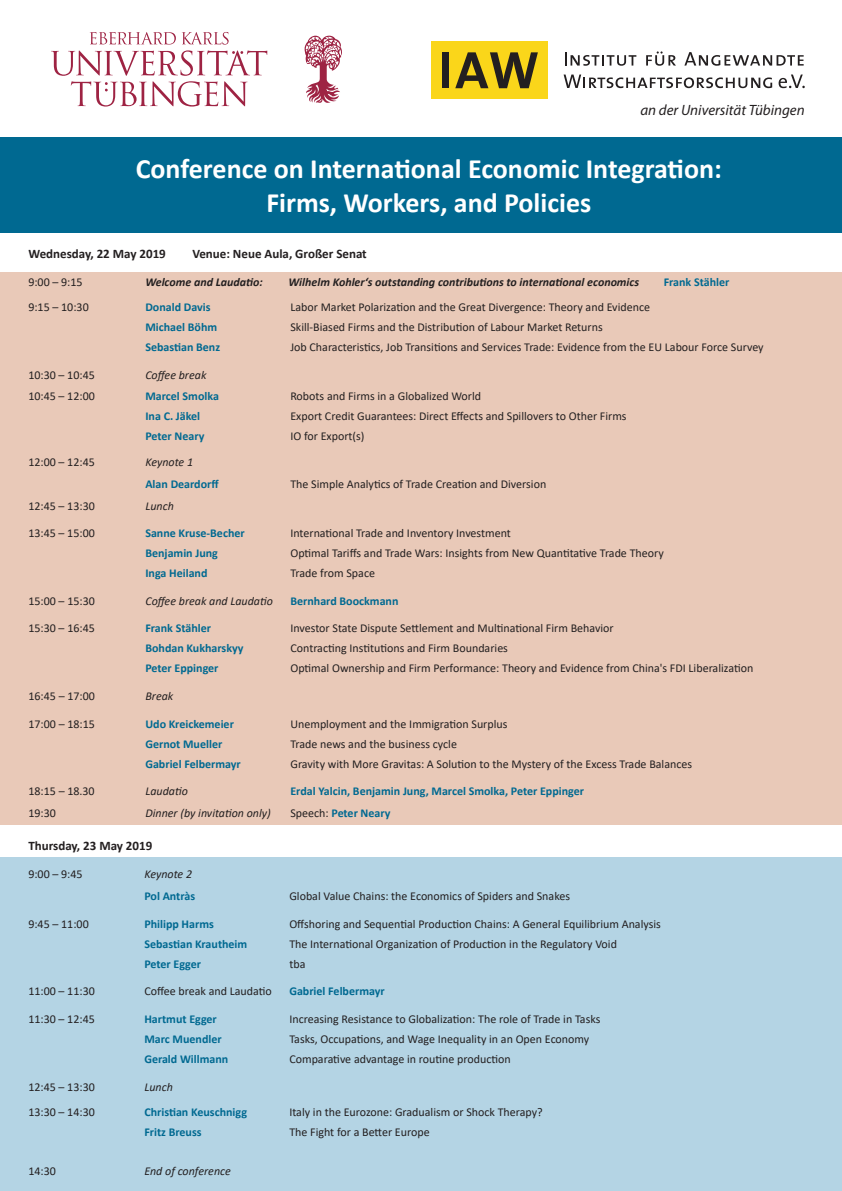
<style>
.page{position:relative;width:842px;height:1191px;background:#fff}
.page>*{position:absolute;margin:0;border:0;box-sizing:border-box;transform-origin:0 0}
.t1{font:700 28px/33.6px "Calibri";color:#fff;text-align:center}
.t2{font:italic 14.9px "Myriad Pro";color:#231f20}
.t3{font:700 13px "Calibri";color:#231f20}
.t4{font:12px "Calibri";color:#231f20}
.t5{font:700 12px "Calibri";color:#006991}
.t6{font:italic 12px "Calibri";color:#231f20}
.t7{font:italic 700 12px "Calibri";color:#231f20}
.s1{font-weight:400;color:#231f20}
</style>
<div class="page">
<div style="left:0;top:137px;width:842px;height:96px;background:#006991"></div>
<div style="left:0;top:857px;width:842px;height:334px;background:#b4d4e4"></div>
<div style="left:0;top:271px;width:842px;height:553px;background:#e9c9b8"></div>
<svg style="left:51px;top:32px;width:216px;height:75px"></svg>
<svg style="left:305px;top:36px;width:37px;height:67px"></svg>
<div style="left:431px;top:41px;width:116px;height:58px;background:#fad61a"></div>
<div style="left:442px;top:52px;width:7px;height:36px;background:#231f20"></div>
<svg style="left:455px;top:52px;width:83px;height:36px"></svg>
<svg style="left:565px;top:52px;width:71px;height:14px"></svg>
<svg style="left:646px;top:51px;width:30px;height:15px"></svg>
<svg style="left:684px;top:52px;width:120px;height:14px"></svg>
<svg style="left:564px;top:75px;width:208px;height:13px"></svg>
<svg style="left:779px;top:75px;width:26px;height:13px"></svg>
<p class="t2" style="left:640px;top:100px;width:166px">an der Universität Tübingen</p>
<h1 class="t1" style="left:136px;top:152px;width:588px">Conference on International Economic Integration:<br>Firms, Workers, and Policies</h1>
<p class="t3" style="left:28px;top:244px;width:139px">Wednesday, 22 May 2019</p>
<p class="t3" style="left:192px;top:244px;width:176px">Venue: Neue Aula, Großer Senat</p>
<p class="t4" style="left:28px;top:274px;width:56px">9:00 – 9:15</p>
<p class="t7" style="left:145px;top:274px;width:119px">Welcome and Laudatio:</p>
<p class="t7" style="left:288px;top:274px;width:352px">Wilhelm Kohler‘s outstanding contributions to international economics</p>
<p class="t5" style="left:664px;top:274px;width:67px">Frank Stähler</p>
<p class="t4" style="left:28px;top:298px;width:62px">9:15 – 10:30</p>
<p class="t5" style="left:145px;top:298px;width:67px">Donald Davis</p>
<p class="t4" style="left:290px;top:298px;width:361px">Labor Market Polarization and the Great Divergence: Theory and Evidence</p>
<p class="t5" style="left:145px;top:318px;width:73px">Michael Böhm</p>
<p class="t4" style="left:290px;top:318px;width:314px">Skill-Biased Firms and the Distribution of Labour Market Returns</p>
<p class="t5" style="left:145px;top:338px;width:76px">Sebastian Benz</p>
<p class="t4" style="left:290px;top:338px;width:475px">Job Characteristics, Job Transitions and Services Trade: Evidence from the EU Labour Force Survey</p>
<p class="t4" style="left:28px;top:366px;width:68px">10:30 – 10:45</p>
<p class="t6" style="left:145px;top:366px;width:63px">Coffee break</p>
<p class="t4" style="left:28px;top:387px;width:68px">10:45 – 12:00</p>
<p class="t5" style="left:145px;top:387px;width:75px">Marcel Smolka</p>
<p class="t4" style="left:290px;top:387px;width:192px">Robots and Firms in a Globalized World</p>
<p class="t5" style="left:145px;top:407px;width:56px">Ina C. Jäkel</p>
<p class="t4" style="left:290px;top:407px;width:338px">Export Credit Guarantees: Direct Effects and Spillovers to Other Firms</p>
<p class="t5" style="left:145px;top:427px;width:61px">Peter Neary</p>
<p class="t4" style="left:290px;top:427px;width:76px">IO for Export(s)</p>
<p class="t4" style="left:28px;top:454px;width:68px">12:00 – 12:45</p>
<p class="t6" style="left:145px;top:454px;width:49px">Keynote 1</p>
<p class="t5" style="left:145px;top:476px;width:75px">Alan Deardorff</p>
<p class="t4" style="left:290px;top:476px;width:257px">The Simple Analytics of Trade Creation and Diversion</p>
<p class="t4" style="left:28px;top:498px;width:68px">12:45 – 13:30</p>
<p class="t6" style="left:145px;top:498px;width:30px">Lunch</p>
<p class="t4" style="left:28px;top:524px;width:68px">13:45 – 15:00</p>
<p class="t5" style="left:145px;top:524px;width:101px">Sanne Kruse-Becher</p>
<p class="t4" style="left:290px;top:524px;width:222px">International Trade and Inventory Investment</p>
<p class="t5" style="left:145px;top:544px;width:74px">Benjamin Jung</p>
<p class="t4" style="left:290px;top:544px;width:375px">Optimal Tariffs and Trade Wars: Insights from New Quantitative Trade Theory</p>
<p class="t5" style="left:145px;top:564px;width:64px">Inga Heiland</p>
<p class="t4" style="left:290px;top:564px;width:86px">Trade from Space</p>
<p class="t4" style="left:28px;top:592px;width:68px">15:00 – 15:30</p>
<p class="t6" style="left:145px;top:592px;width:129px">Coffee break and Laudatio</p>
<p class="t5" style="left:290px;top:592px;width:110px">Bernhard Boockmann</p>
<p class="t4" style="left:28px;top:620px;width:68px">15:30 – 16:45</p>
<p class="t5" style="left:145px;top:620px;width:67px">Frank Stähler</p>
<p class="t4" style="left:290px;top:620px;width:325px">Investor State Dispute Settlement and Multinational Firm Behavior</p>
<p class="t5" style="left:145px;top:640px;width:100px">Bohdan Kukharskyy</p>
<p class="t4" style="left:290px;top:640px;width:219px">Contracting Institutions and Firm Boundaries</p>
<p class="t5" style="left:145px;top:660px;width:75px">Peter Eppinger</p>
<p class="t4" style="left:290px;top:660px;width:464px">Optimal Ownership and Firm Performance: Theory and Evidence from China's FDI Liberalization</p>
<p class="t4" style="left:28px;top:687px;width:68px">16:45 – 17:00</p>
<p class="t6" style="left:145px;top:687px;width:30px">Break</p>
<p class="t4" style="left:28px;top:715px;width:68px">17:00 – 18:15</p>
<p class="t5" style="left:145px;top:715px;width:90px">Udo Kreickemeier</p>
<p class="t4" style="left:290px;top:715px;width:219px">Unemployment and the Immigration Surplus</p>
<p class="t5" style="left:145px;top:735px;width:78px">Gernot Mueller</p>
<p class="t4" style="left:290px;top:735px;width:168px">Trade news and the business cycle</p>
<p class="t5" style="left:145px;top:755px;width:97px">Gabriel Felbermayr</p>
<p class="t4" style="left:290px;top:755px;width:403px">Gravity with More Gravitas: A Solution to the Mystery of the Excess Trade Balances</p>
<p class="t4" style="left:28px;top:783px;width:68px">18:15 – 18.30</p>
<p class="t6" style="left:145px;top:783px;width:44px">Laudatio</p>
<p class="t5" style="left:290px;top:783px;width:295px">Erdal Yalcin, Benjamin Jung, Marcel Smolka, Peter Eppinger</p>
<p class="t4" style="left:28px;top:805px;width:29px">19:30</p>
<p class="t6" style="left:145px;top:805px;width:127px">Dinner (by invitation only)</p>
<p class="t5" style="left:290px;top:805px;width:102px"><span class="s1">Speech:</span> Peter Neary</p>
<p class="t3" style="left:28px;top:837px;width:125px">Thursday, 23 May 2019</p>
<p class="t4" style="left:28px;top:865px;width:56px">9:00 – 9:45</p>
<p class="t6" style="left:144px;top:865px;width:49px">Keynote 2</p>
<p class="t5" style="left:144px;top:887px;width:52px">Pol Antràs</p>
<p class="t4" style="left:289px;top:887px;width:282px">Global Value Chains: the Economics of Spiders and Snakes</p>
<p class="t4" style="left:28px;top:915px;width:62px">9:45 – 11:00</p>
<p class="t5" style="left:144px;top:915px;width:71px">Philipp Harms</p>
<p class="t4" style="left:289px;top:915px;width:373px">Offshoring and Sequential Production Chains: A General Equilibrium Analysis</p>
<p class="t5" style="left:144px;top:935px;width:104px">Sebastian Krautheim</p>
<p class="t4" style="left:289px;top:935px;width:329px">The International Organization of Production in the Regulatory Void</p>
<p class="t5" style="left:144px;top:955px;width:58px">Peter Egger</p>
<p class="t4" style="left:289px;top:955px;width:18px">tba</p>
<p class="t4" style="left:28px;top:983px;width:68px">11:00 – 11:30</p>
<p class="t4" style="left:144px;top:983px;width:129px">Coffee break and Laudatio</p>
<p class="t5" style="left:289px;top:983px;width:97px">Gabriel Felbermayr</p>
<p class="t4" style="left:28px;top:1010px;width:68px">11:30 – 12:45</p>
<p class="t5" style="left:144px;top:1010px;width:74px">Hartmut Egger</p>
<p class="t4" style="left:289px;top:1010px;width:313px">Increasing Resistance to Globalization: The role of Trade in Tasks</p>
<p class="t5" style="left:144px;top:1030px;width:79px">Marc Muendler</p>
<p class="t4" style="left:289px;top:1030px;width:301px">Tasks, Occupations, and Wage Inequality in an Open Economy</p>
<p class="t5" style="left:144px;top:1050px;width:86px">Gerald Willmann</p>
<p class="t4" style="left:289px;top:1050px;width:223px">Comparative advantage in routine production</p>
<p class="t4" style="left:28px;top:1078px;width:68px">12:45 – 13:30</p>
<p class="t6" style="left:144px;top:1078px;width:30px">Lunch</p>
<p class="t4" style="left:28px;top:1104px;width:68px">13:30 – 14:30</p>
<p class="t5" style="left:144px;top:1103px;width:104px">Christian Keuschnigg</p>
<p class="t4" style="left:289px;top:1104px;width:255px">Italy in the Eurozone: Gradualism or Shock Therapy?</p>
<p class="t5" style="left:144px;top:1123px;width:59px">Fritz Breuss</p>
<p class="t4" style="left:289px;top:1124px;width:142px">The Fight for a Better Europe</p>
<p class="t4" style="left:28px;top:1162px;width:29px">14:30</p>
<p class="t6" style="left:144px;top:1162px;width:88px">End of conference</p>
</div>
